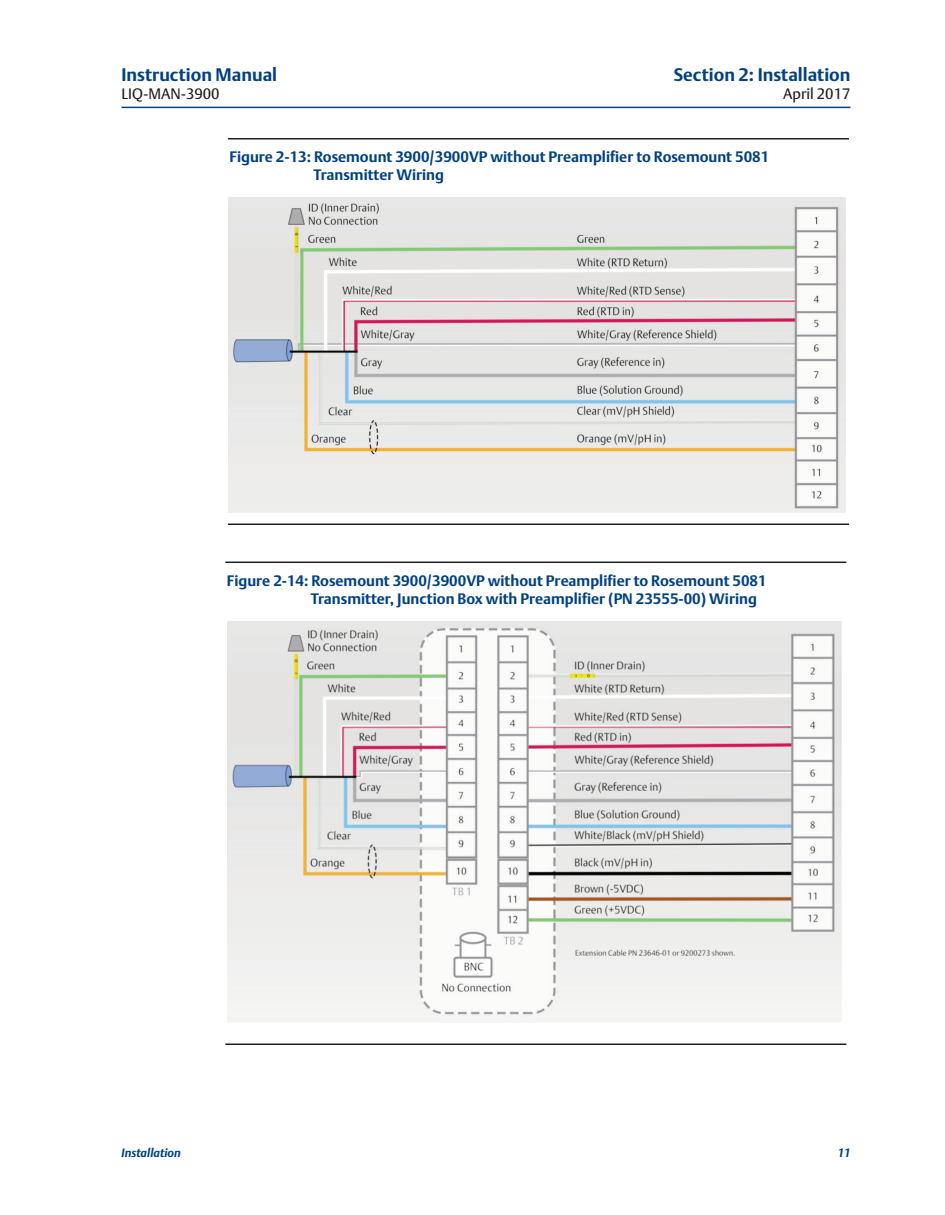
<style>
.page{position:relative;width:945px;height:1215px;background:#fff}
.page>*{position:absolute;margin:0;border:0;box-sizing:border-box;transform-origin:0 0}
.t1{font:700 18px "DTL Argo T";color:#014181}
.t2{font:700 15px/18px "DTL Argo T";color:#014181}
.t3{font:15px "DTL Argo T";color:#231f20}
.t4{font:italic 700 12px "DTL Argo T";color:#014181}
</style>
<div class="page">
<hr style="left:121px;top:107px;width:729px;height:1px;background:#014181">
<hr style="left:228px;top:138px;width:621px;height:2px;background:#231f20">
<hr style="left:228px;top:524px;width:621px;height:1px;background:#231f20">
<div style="left:225px;top:195px;width:622px;height:321px;background:linear-gradient(to right,#f4f3f3,#f3f3f2)"></div>
<img style="left:228px;top:198px;width:618px;height:314px">
<hr style="left:225px;top:562px;width:621px;height:1px;background:#231f20">
<hr style="left:225px;top:1044px;width:621px;height:1px;background:#231f20">
<img style="left:228px;top:621px;width:613px;height:401px">
<p class="t1" style="left:121px;top:65px;width:157px">Instruction Manual</p>
<p class="t1" style="left:674px;top:65px;width:178px">Section 2: Installation</p>
<p class="t3" style="left:121px;top:85px;width:100px">LIQ-MAN-3900</p>
<p class="t3" style="left:783px;top:85px;width:69px">April 2017</p>
<p class="t2" style="left:314px;top:148px;width:457px;text-indent:-84px">Figure 2-13: Rosemount 3900/3900VP without Preamplifier to Rosemount 5081<br>Transmitter Wiring</p>
<p class="t2" style="left:311px;top:572px;width:457px;text-indent:-84px">Figure 2-14: Rosemount 3900/3900VP without Preamplifier to Rosemount 5081<br>Transmitter, Junction Box with Preamplifier (PN 23555-00) Wiring</p>
<p class="t4" style="left:122px;top:1146px;width:61px">Installation</p>
<p class="t4" style="left:838px;top:1146px;width:14px">11</p>
</div>
